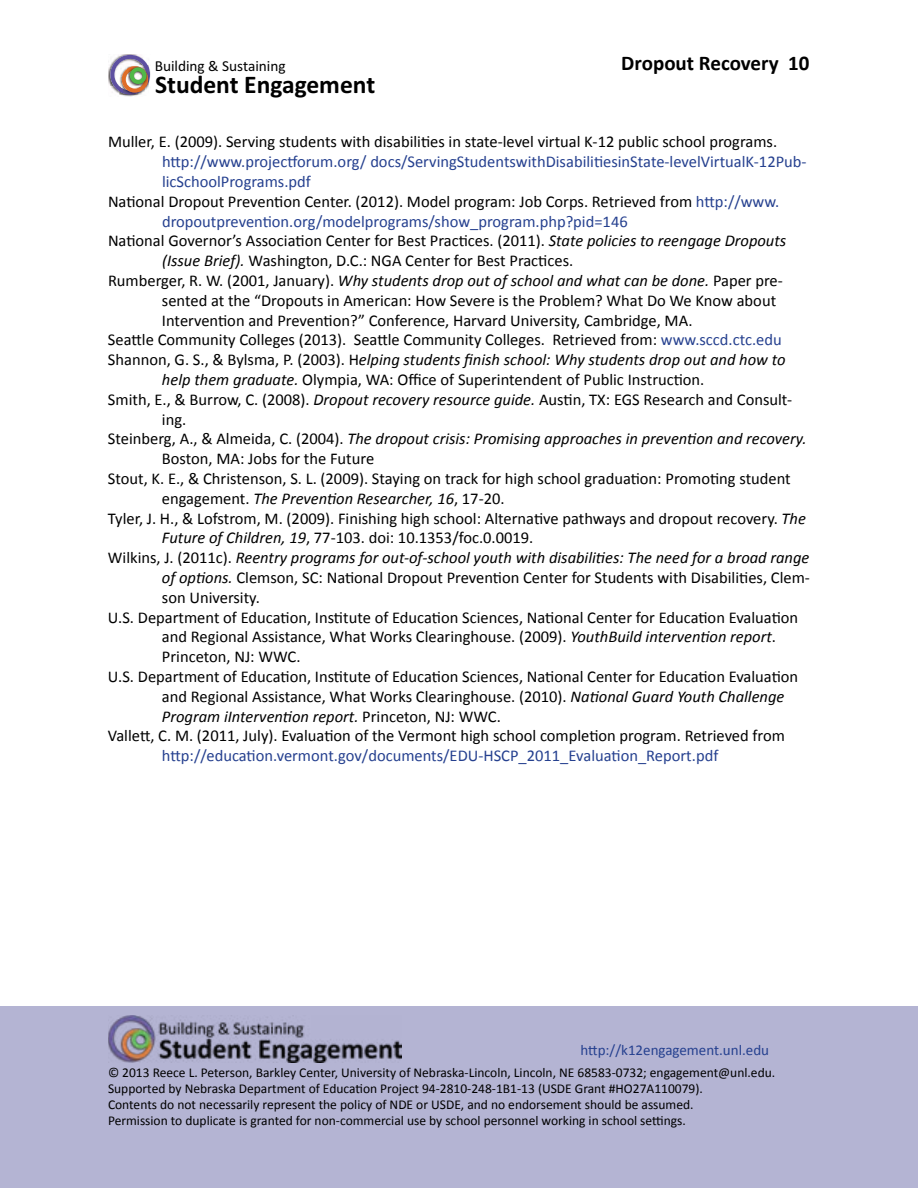
<style>
.page{position:relative;width:918px;height:1188px;background:#fff}
.page>*{position:absolute;margin:0;border:0;box-sizing:border-box;transform-origin:0 0}
.t1{font:700 25.5px "Calibri";color:#000}
.t2{font:700 21px "Calibri";color:#000}
.t3{font:16.5px "Calibri";color:#000}
.t4{font:italic 16.5px "Calibri";color:#000}
.t5{font:16.5px "Calibri";color:#25408f}
.t6{font:15.3px "Calibri";color:#000}
.t7{font:15px "Calibri";color:#25408f}
.t8{font:13.5px/16.2px "Calibri";color:#000}
.s1{color:#25408f}
.s2{font-style:italic}
.s3{font-style:normal}
</style>
<div class="page">
<svg style="left:108px;top:54px;width:43px;height:43px"></svg>
<div style="left:0;top:1007px;width:918px;height:181px;background:#b4b4d3"></div>
<img style="left:108px;top:1015px;width:293px;height:47px">
<p class="t6" style="left:155px;top:56px;width:133px">Building &amp; Sustaining</p>
<h1 class="t1" style="left:155px;top:68px;width:222px">Student Engagement</h1>
<p class="t2" style="left:621px;top:49px;width:190px">Dropout Recovery 10</p>
<p class="t3" style="left:108px;top:131px;width:671px">Muller, E. (2009). Serving students with disabilities in state-level virtual K-12 public school programs.</p>
<p class="t5" style="left:162px;top:151px;width:646px">http://www.projectforum.org/ docs/ServingStudentswithDisabilitiesinState-levelVirtualK-12Pub-</p>
<p class="t5" style="left:162px;top:171px;width:150px">licSchoolPrograms.pdf</p>
<p class="t3" style="left:108px;top:191px;width:673px">National Dropout Prevention Center. (2012). Model program: Job Corps. Retrieved from <span class="s1">http://www.</span></p>
<p class="t5" style="left:162px;top:211px;width:467px">dropoutprevention.org/modelprograms/show_program.php?pid=146</p>
<p class="t3" style="left:108px;top:230px;width:680px">National Governor’s Association Center for Best Practices. (2011). <span class="s2">State policies to reengage Dropouts</span></p>
<p class="t3" style="left:162px;top:250px;width:413px"><span class="s2">(Issue Brief).</span> Washington, D.C.: NGA Center for Best Practices.</p>
<p class="t4" style="left:108px;top:269px;width:676px"><span class="s3">Rumberger, R. W. (2001, January).</span> Why students drop out of school and what can be done. <span class="s3">Paper pre-</span></p>
<p class="t3" style="left:162px;top:290px;width:616px">sented at the “Dropouts in American: How Severe is the Problem? What Do We Know about</p>
<p class="t3" style="left:162px;top:310px;width:532px">Intervention and Prevention?” Conference, Harvard University, Cambridge, MA.</p>
<p class="t3" style="left:108px;top:329px;width:675px">Seattle Community Colleges (2013). Seattle Community Colleges. Retrieved from: <span class="s1">www.sccd.ctc.edu</span></p>
<p class="t4" style="left:108px;top:348px;width:679px"><span class="s3">Shannon, G. S., &amp; Bylsma, P. (2003). H</span>elping students finish school: Why students drop out and how to</p>
<p class="t3" style="left:162px;top:369px;width:544px"><span class="s2">help them graduate.</span> Olympia, WA: Office of Superintendent of Public Instruction.</p>
<p class="t3" style="left:108px;top:389px;width:686px">Smith, E., &amp; Burrow, C. (2008). <span class="s2">Dropout recovery resource guide.</span> Austin, TX: EGS Research and Consult-</p>
<p class="t3" style="left:162px;top:409px;width:26px">ing.</p>
<p class="t4" style="left:108px;top:428px;width:700px"><span class="s3">Steinberg, A., &amp; Almeida, C. (2004).</span> The dropout crisis: Promising approaches in prevention and recovery.</p>
<p class="t3" style="left:162px;top:448px;width:214px">Boston, MA: Jobs for the Future</p>
<p class="t3" style="left:108px;top:468px;width:684px">Stout, K. E., &amp; Christenson, S. L. (2009). Staying on track for high school graduation: Promoting student</p>
<p class="t4" style="left:162px;top:487px;width:344px"><span class="s3">engagement.</span> The Prevention Researcher, 16<span class="s3">, 17-20.</span></p>
<p class="t3" style="left:108px;top:508px;width:700px">Tyler, J. H., &amp; Lofstrom, M. (2009). Finishing high school: Alternative pathways and dropout recovery. <span class="s2">The</span></p>
<p class="t3" style="left:162px;top:527px;width:373px"><span class="s2">Future of Children, 19</span>, 77-103. doi: 10.1353/foc.0.0019.</p>
<p class="t4" style="left:108px;top:546px;width:703px"><span class="s3">Wilkins, J. (2011c).</span> Reentry programs for out-of-school youth with disabilities: The need for a broad range</p>
<p class="t3" style="left:162px;top:567px;width:649px"><span class="s2">of options.</span> Clemson, SC: National Dropout Prevention Center for Students with Disabilities, Clem-</p>
<p class="t3" style="left:162px;top:587px;width:99px">son University.</p>
<p class="t3" style="left:108px;top:607px;width:692px">U.S. Department of Education, Institute of Education Sciences, National Center for Education Evaluation</p>
<p class="t3" style="left:162px;top:626px;width:616px">and Regional Assistance, What Works Clearinghouse. (2009). <span class="s2">YouthBuild intervention report</span>.</p>
<p class="t3" style="left:162px;top:646px;width:140px">Princeton, NJ: WWC.</p>
<p class="t3" style="left:108px;top:666px;width:692px">U.S. Department of Education, Institute of Education Sciences, National Center for Education Evaluation</p>
<p class="t3" style="left:162px;top:686px;width:624px">and Regional Assistance, What Works Clearinghouse. (2010). <span class="s2">National Guard Youth Challenge</span></p>
<p class="t4" style="left:162px;top:705px;width:340px">Program iIntervention report. <span class="s3">Princeton, NJ: WWC.</span></p>
<p class="t3" style="left:108px;top:725px;width:679px">Vallett, C. M. (2011, July). Evaluation of the Vermont high school completion program. Retrieved from</p>
<p class="t5" style="left:162px;top:745px;width:558px">http://education.vermont.gov/documents/EDU-HSCP_2011_Evaluation_Report.pdf</p>
<p class="t7" style="left:580px;top:1040px;width:190px">http://k12engagement.unl.edu</p>
<p class="t8" style="left:108px;top:1064px;width:669px">© 2013 Reece L. Peterson, Barkley Center, University of Nebraska-Lincoln, Lincoln, NE 68583-0732; engagement@unl.edu.<br>Supported by Nebraska Department of Education Project 94-2810-248-1B1-13 (USDE Grant #HO27A110079).<br>Contents do not necessarily represent the policy of NDE or USDE, and no endorsement should be assumed.<br>Permission to duplicate is granted for non-commercial use by school personnel working in school settings.</p>
</div>
